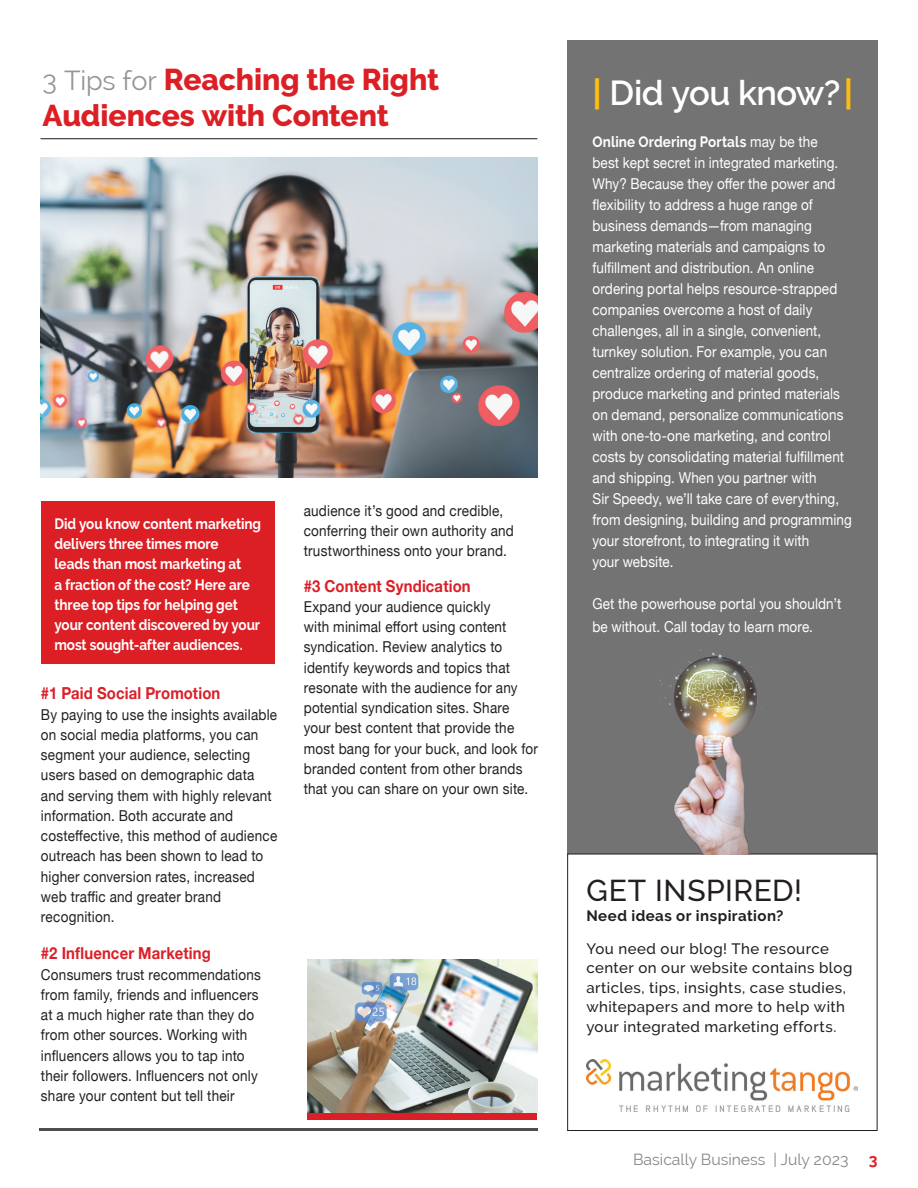
<style>
.page{position:relative;width:918px;height:1188px;background:#fff}
.page>*{position:absolute;margin:0;border:0;box-sizing:border-box;transform-origin:0 0}
.t1{font:600 34.5px "Raleway";letter-spacing:-.015em;color:#fff}
.t2{font:800 30px/36px "Raleway";letter-spacing:-.005em;color:#db1f25}
.t3{font:500 30px "Raleway";letter-spacing:.02em;color:#231f20}
.t4{font:700 16.5px "Helvetica Neue";letter-spacing:.01em;color:#da2028;scale:.9 1}
.t5{font:15.75px "Raleway";color:#878687}
.t6{font:700 15.75px "Raleway";color:#db1f25}
.t7{font:15px/20.2px "Helvetica Neue";letter-spacing:.015em;color:#231f20;scale:.9 1}
.t8{font:15px/21px "Helvetica Neue";letter-spacing:.005em;color:#fff;scale:.9 1}
.t9{font:700 15px/20.2px "Raleway";letter-spacing:-.005em;color:#fff;scale:.9 1}
.t10{font:500 15px/19.5px "Raleway";letter-spacing:.03em;color:#231f20}
.t11{font:700 15px "Raleway";letter-spacing:.03em;color:#231f20}
.s1{font-weight:400;font-size:27px;color:#939598}
.s2{font-weight:700;color:#fdbc12}
.s3{font-family:"Helvetica Neue";font-weight:400}
</style>
<div class="page">
<div style="left:308px;top:1112px;width:229px;height:8px;background:#da1f29"></div>
<div style="left:41px;top:501px;width:234px;height:163px;background:#db1f25"></div>
<img style="left:41px;top:158px;width:496px;height:319px">
<img style="left:308px;top:960px;width:229px;height:153px">
<div style="left:567px;top:40px;width:311px;height:814px;background:#747374"></div>
<hr style="left:39px;top:1128px;width:498px;height:3px;background:#4e4c4e">
<hr style="left:41px;top:138px;width:496px;height:1px;background:#1f1a1c">
<div style="left:567px;top:854px;width:311px;height:277px;border:1px solid #231f20"></div>
<img style="left:656px;top:650px;width:114px;height:204px">
<img style="left:587px;top:1060px;width:270px;height:52px">
<h2 class="t2" style="left:43px;top:62px;width:398px"><span class="s1">3 Tips for</span> Reaching the Right<br>Audiences with Content</h2>
<p class="t9" style="left:54px;top:514px;width:231px">Did you know content marketing delivers three times more<br>leads than most marketing at<br>a fraction of the cost? Here are three top tips for helping get your content discovered by your most sought-after audiences.</p>
<p class="t4" style="left:41px;top:681px;width:201px">#1 Paid Social Promotion</p>
<p class="t7" style="left:41px;top:705px;width:264px">By paying to use the insights available on social media platforms, you can segment your audience, selecting users based on demographic data and serving them with highly relevant information. Both accurate and costeffective, this method of audience outreach has been shown to lead to higher conversion rates, increased web traffic and greater brand recognition.</p>
<p class="t4" style="left:41px;top:940px;width:190px">#2 Influencer Marketing</p>
<p class="t7" style="left:41px;top:965px;width:246px">Consumers trust recommendations from family, friends and influencers at a much higher rate than they do from other sources. Working with influencers allows you to tap into their followers. Influencers not only share your content but tell their</p>
<p class="t7" style="left:304px;top:501px;width:235px">audience it’s good and credible, conferring their own authority and trustworthiness onto your brand.</p>
<p class="t4" style="left:304px;top:573px;width:187px">#3 Content Syndication</p>
<p class="t7" style="left:304px;top:597px;width:262px">Expand your audience quickly<br>with minimal effort using content syndication. Review analytics to identify keywords and topics that resonate with the audience for any potential syndication sites. Share your best content that provide the most bang for your buck, and look for branded content from other brands that you can share on your own site.</p>
<h1 class="t1" style="left:592px;top:73px;width:262px"><span class="s2">|</span> Did you know?<span class="s2">|</span></h1>
<p class="t9" style="left:592px;top:132px;width:252px">Online Ordering Portals <span class="s3">may be the</span></p>
<p class="t8" style="left:592px;top:153px;width:290px">best kept secret in integrated marketing.<br>Why? Because they offer the power and flexibility to address a huge range of business demands—from managing marketing materials and campaigns to fulfillment and distribution. An online ordering portal helps resource-strapped companies overcome a host of daily challenges, all in a single, convenient, turnkey solution. For example, you can centralize ordering of material goods, produce marketing and printed materials on demand, personalize communications with one-to-one marketing, and control costs by consolidating material fulfillment and shipping. When you partner with<br>Sir Speedy, we’ll take care of everything, from designing, building and programming your storefront, to integrating it with<br>your website.</p>
<p class="t8" style="left:592px;top:594px;width:278px;line-height:22.5px">Get the powerhouse portal you shouldn’t be without. Call today to learn more.</p>
<h2 class="t3" style="left:586px;top:873px;width:217px">GET INSPIRED!</h2>
<p class="t11" style="left:586px;top:907px;width:199px">Need ideas or inspiration?</p>
<p class="t10" style="left:586px;top:939px;width:268px">You need our blog! The resource center on our website contains blog articles, tips, insights, case studies, whitepapers and more to help with your integrated marketing efforts.</p>
<p class="t5" style="left:633px;top:1150px;width:217px">Basically Business | July 2023</p>
<p class="t6" style="left:869px;top:1150px;width:10px">3</p>
</div>
